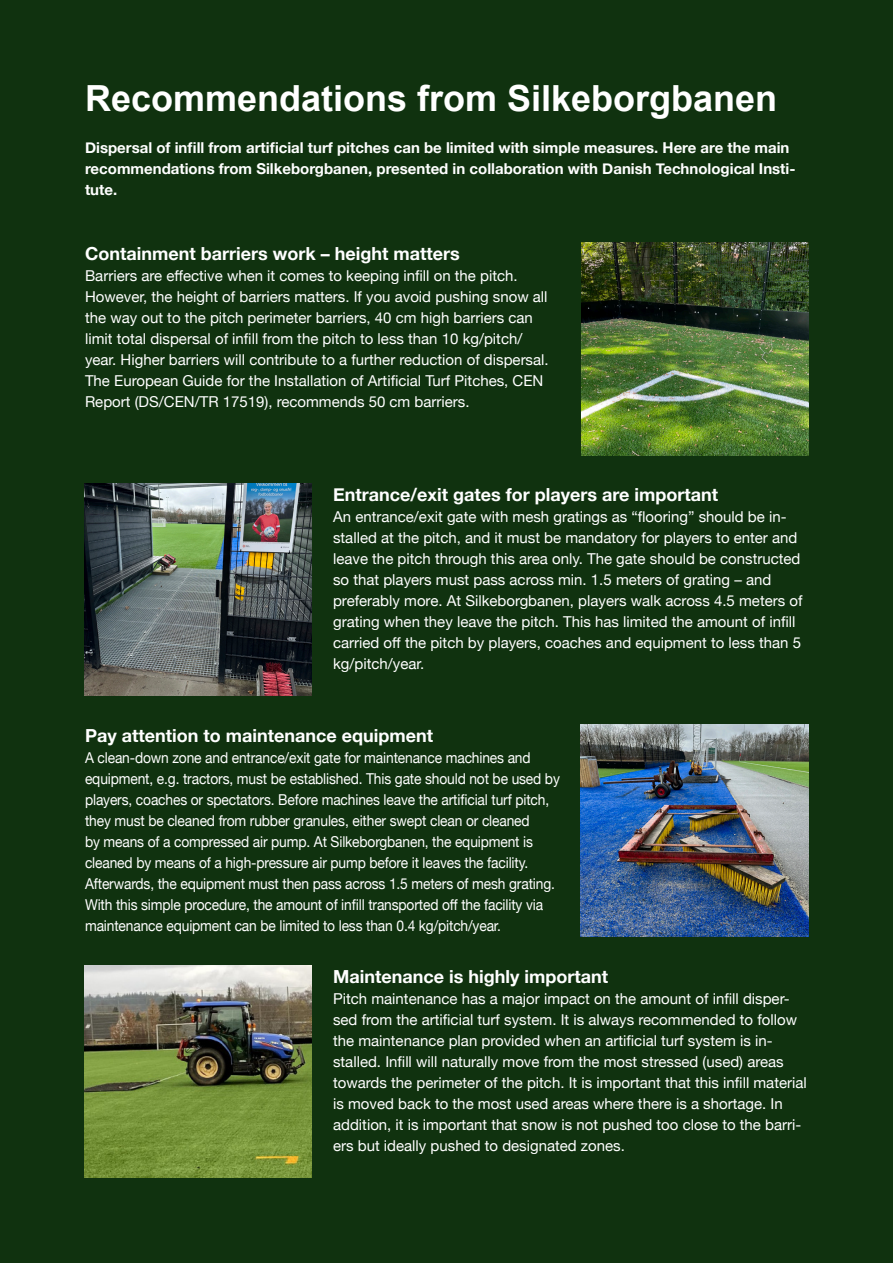
<style>
.page{position:relative;width:893px;height:1263px;background:#10320f}
.page>*{position:absolute;margin:0;border:0;box-sizing:border-box;transform-origin:0 0}
.t1{font:700 36px "Arial";color:#fff}
.t2{font:700 18px "Helvetica Neue";color:#fff}
.t3{font:15px/21px "Helvetica Neue";color:#fff}
.t4{font:15px/21px "Helvetica Neue";color:#fff;scale:.92 1}
.t5{font:700 15px/21px "Helvetica Neue";color:#fff}
</style>
<div class="page">
<img style="left:581px;top:242px;width:228px;height:213px">
<img style="left:581px;top:724px;width:227px;height:213px">
<img style="left:84px;top:965px;width:228px;height:213px">
<img style="left:84px;top:483px;width:228px;height:213px">
<p class="t1" style="left:85px;top:79px;width:694px">Recommendations from Silkeborgbanen</p>
<p class="t5" style="left:85px;top:137px;width:712px">Dispersal of infill from artificial turf pitches can be limited with simple measures. Here are the main recommendations from Silkeborgbanen, presented in collaboration with Danish Technological Insti&shy;tute.</p>
<p class="t2" style="left:85px;top:242px;width:376px">Containment barriers work – height matters</p>
<p class="t3" style="left:85px;top:265px;width:465px">Barriers are effective when it comes to keeping infill on the pitch.<br>However, the height of barriers matters. If you avoid pushing snow all the way out to the pitch perimeter barriers, 40 cm high barriers can limit total dispersal of infill from the pitch to less than 10 kg/pitch/ year. Higher barriers will contribute to a further reduction of dispersal.<br>The European Guide for the Installation of Artificial Turf Pitches, CEN Report (DS/CEN/TR 17519), recommends 50 cm barriers.</p>
<p class="t2" style="left:333px;top:483px;width:386px">Entrance/exit gates for players are important</p>
<p class="t3" style="left:333px;top:506px;width:471px">An entrance/exit gate with mesh gratings as “flooring” should be in&shy;stalled at the pitch, and it must be mandatory for players to enter and leave the pitch through this area only. The gate should be constructed so that players must pass across min. 1.5 meters of grating – and preferably more. At Silkeborgbanen, players walk across 4.5 meters of grating when they leave the pitch. This has limited the amount of infill carried off the pitch by players, coaches and equipment to less than 5 kg/pitch/year.</p>
<p class="t2" style="left:85px;top:724px;width:349px">Pay attention to maintenance equipment</p>
<p class="t4" style="left:85px;top:747px;width:518px">A clean-down zone and entrance/exit gate for maintenance machines and equipment, e.g. tractors, must be established. This gate should not be used by players, coaches or spectators. Before machines leave the artificial turf pitch, they must be cleaned from rubber granules, either swept clean or cleaned<br>by means of a compressed air pump. At Silkeborgbanen, the equipment is cleaned by means of a high-pressure air pump before it leaves the facility.<br>Afterwards, the equipment must then pass across 1.5 meters of mesh grating.<br>With this simple procedure, the amount of infill transported off the facility via maintenance equipment can be limited to less than 0.4 kg/pitch/year.</p>
<p class="t2" style="left:333px;top:965px;width:276px">Maintenance is highly important</p>
<p class="t3" style="left:333px;top:988px;width:475px">Pitch maintenance has a major impact on the amount of infill disper&shy;sed from the artificial turf system. It is always recommended to follow the maintenance plan provided when an artificial turf system is in&shy;stalled. Infill will naturally move from the most stressed (used) areas towards the perimeter of the pitch. It is important that this infill material is moved back to the most used areas where there is a shortage. In addition, it is important that snow is not pushed too close to the barri&shy;ers but ideally pushed to designated zones.</p>
</div>
